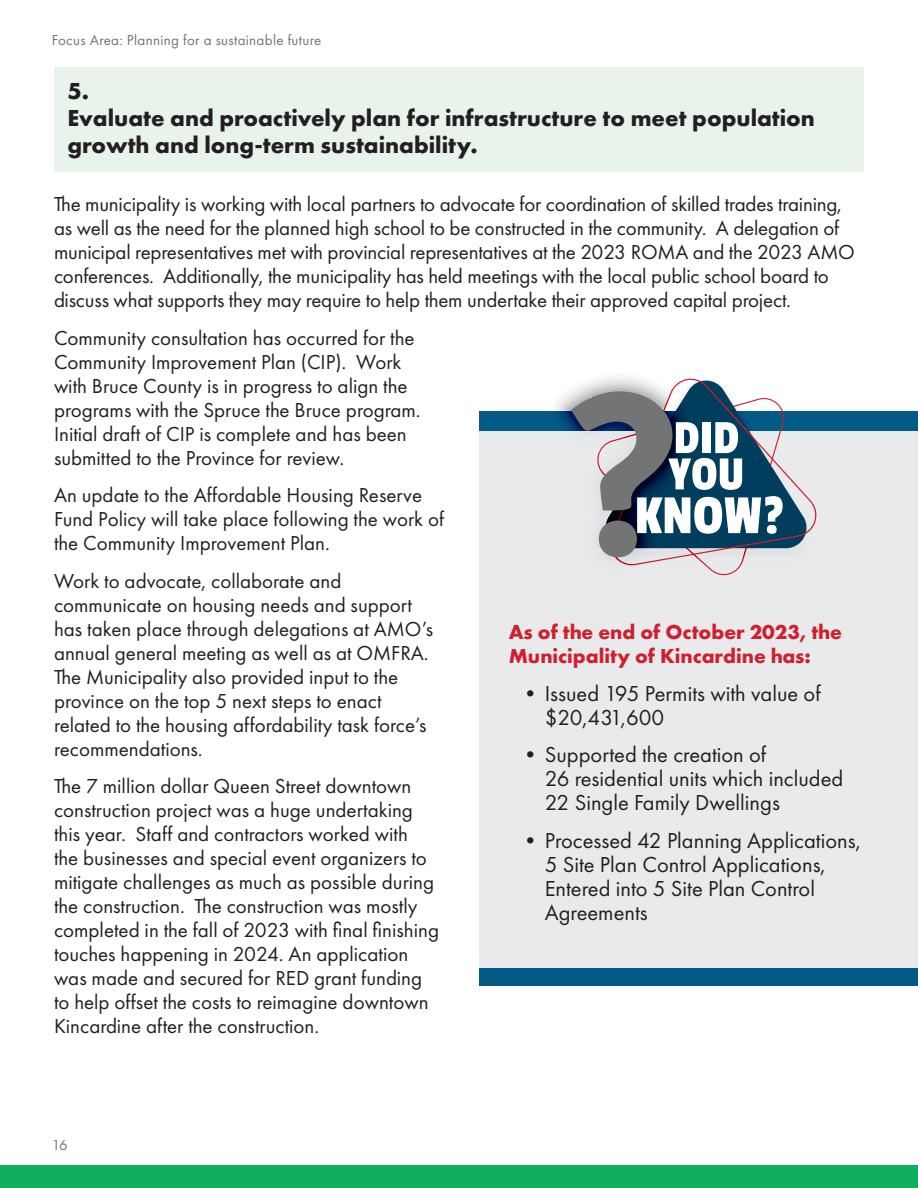
<style>
.page{position:relative;width:918px;height:1188px;background:#fff}
.page>*{position:absolute;margin:0;border:0;box-sizing:border-box;transform-origin:0 0}
.Focus_-_H2_-_Green{font:700 24px/27px "Futura PT";color:#231f20}
.t1{font:22.5px/24px "Futura PT";color:#231f20}
.Focus_-_P{font:21px/24px "Futura PT";color:#231f20}
.Focus_-_P-2{font:700 21px/24px "Futura PT";color:#cf202f}
.t2{font:15px "Futura PT";letter-spacing:.02em;color:#737473}
</style>
<div class="page">
<div style="left:0;top:1165px;width:918px;height:23px;background:#10af5d"></div>
<div style="left:54px;top:68px;width:810px;height:104px;background:#e8f4eb"></div>
<div style="left:479px;top:411px;width:439px;height:20px;background:#025a85"></div>
<div style="left:479px;top:966px;width:439px;height:20px;background:#025a85"></div>
<div style="left:479px;top:431px;width:439px;height:537px;background:#e9eaeb"></div>
<svg style="left:556px;top:377px;width:261px;height:199px"></svg>
<p class="t2" style="left:52px;top:31px;width:271px">Focus Area: Planning for a sustainable future</p>
<p class="Focus_-_H2_-_Green" style="left:68px;top:77px;width:749px">5.<br>Evaluate and proactively plan for infrastructure to meet population growth and long-term sustainability.</p>
<p class="Focus_-_P" style="left:54px;top:192px;width:802px">The municipality is working with local partners to advocate for coordination of skilled trades training, as well as the need for the planned high school to be constructed in the community. A delegation of municipal representatives met with provincial representatives at the 2023 ROMA and the 2023 AMO conferences. Additionally, the municipality has held meetings with the local public school board to discuss what supports they may require to help them undertake their approved capital project.</p>
<p class="Focus_-_P" style="left:54px;top:325px;width:368px">Community consultation has occurred for the Community Improvement Plan (CIP). Work with Bruce County is in progress to align the programs with the Spruce the Bruce program.<br>Initial draft of CIP is complete and has been submitted to the Province for review.</p>
<p class="Focus_-_P" style="left:54px;top:483px;width:392px">An update to the Affordable Housing Reserve<br>Fund Policy will take place following the work of the Community Improvement Plan.</p>
<p class="Focus_-_P" style="left:54px;top:569px;width:381px">Work to advocate, collaborate and communicate on housing needs and support has taken place through delegations at AMO’s annual general meeting as well as at OMFRA.<br>The Municipality also provided input to the province on the top 5 next steps to enact related to the housing affordability task force’s recommendations.</p>
<p class="Focus_-_P" style="left:54px;top:774px;width:387px">The 7 million dollar Queen Street downtown construction project was a huge undertaking this year. Staff and contractors worked with<br>the businesses and special event organizers to mitigate challenges as much as possible during the construction. The construction was mostly completed in the fall of 2023 with final finishing touches happening in 2024. An application was made and secured for RED grant funding to help offset the costs to reimagine downtown Kincardine after the construction.</p>
<p class="Focus_-_P-2" style="left:509px;top:620px;width:335px">As of the end of October 2023, the<br>Municipality of Kincardine has:</p>
<p class="t1" style="left:545px;top:681px;width:278px;text-indent:-25px">•Issued 195 Permits with value of $20,431,600</p>
<p class="t1" style="left:545px;top:743px;width:300px;text-indent:-25px">•Supported the creation of<br>26 residential units which included<br>22 Single Family Dwellings</p>
<p class="t1" style="left:545px;top:828px;width:318px;text-indent:-25px">•Processed 42 Planning Applications,<br>5 Site Plan Control Applications,<br>Entered into 5 Site Plan Control<br>Agreements</p>
<p class="t2" style="left:52px;top:1136px;width:17px">16</p>
</div>
